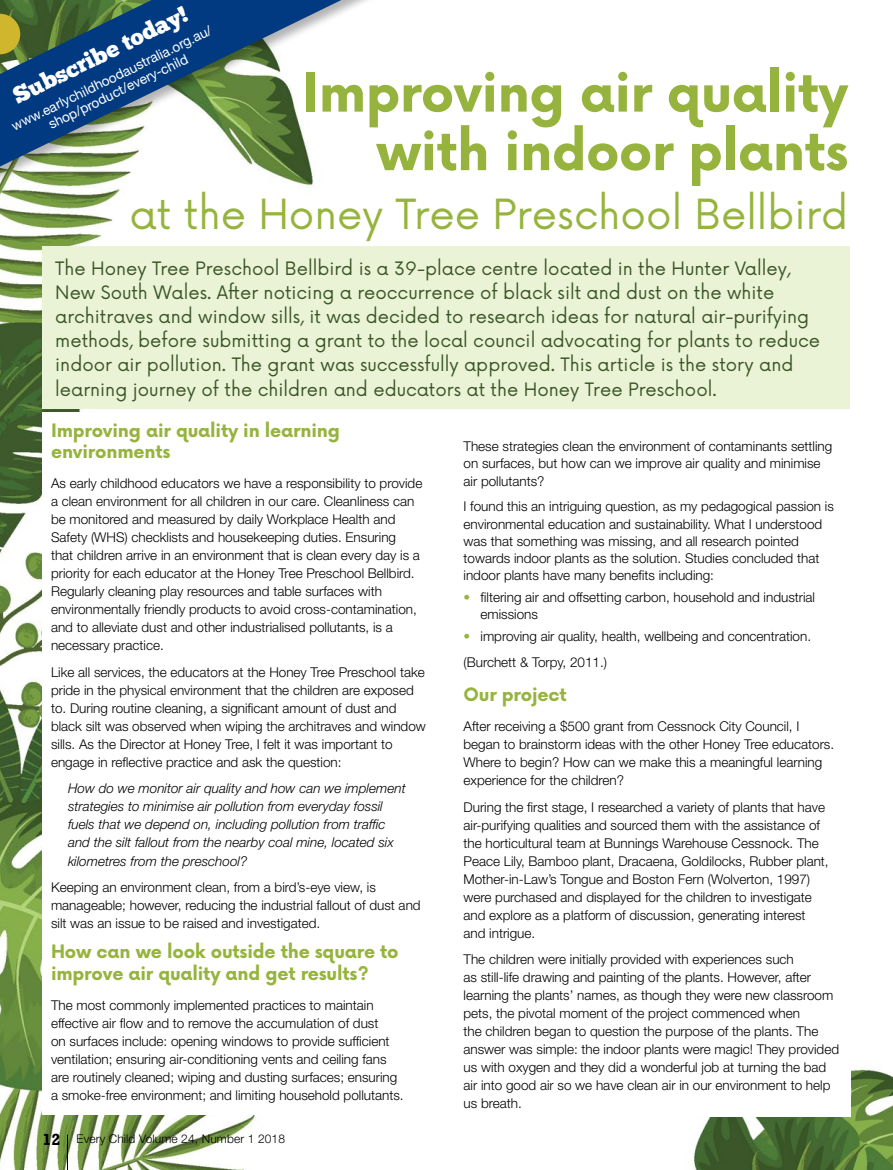
<style>
.page{position:relative;width:893px;height:1170px;background:#fff}
.page>*{position:absolute;margin:0;border:0;box-sizing:border-box;transform-origin:0 0}
.t1{font:700 52.5px/58.5px "Now";letter-spacing:-.01em;color:#96b43d;text-align:right}
.t2{font:40.5px "Now";color:#96b43d}
.t3{font:23.1px "Chunk Five";color:#fff}
.t4{font:18px/24px "Now";color:#3a5528}
.t5{font:700 18px/21.6px "Now";letter-spacing:-.01em;color:#96b43d}
.t6{font:13.65px/15px "Helvetica Neue";color:#fff;text-align:center}
.t7{font:300 13.5px/18px "Helvetica Neue";color:#000}
.t8{font:italic 300 13.5px/18px "Helvetica Neue";color:#000}
.t9{font:300 12px "Helvetica Neue";letter-spacing:.01em;color:#000}
.s1{font-family:"Rockwell";font-weight:700;font-size:16.5px}
.s2{color:#96b43d}
</style>
<div class="page">
<img style="left:0;top:241px;width:379px;height:928px">
<hr style="left:67px;top:1134px;width:1px;height:35px;background:#000">
<img style="left:693px;top:1069px;width:200px;height:100px">
<div style="left:43px;top:412px;width:395px;height:702px;background:#fff"></div>
<div style="left:455px;top:432px;width:395px;height:684px;background:#fff"></div>
<div style="left:43px;top:246px;width:807px;height:162px;background:#eaf3d5"></div>
<div style="left:0;top:0;width:414px;height:241px;background:#000;opacity:.3"></div>
<svg style="left:0;top:0;width:341px;height:166px"></svg>
<h3 class="t3" style="left:8px;top:84px;width:193px;rotate:-26deg">Subscribe today!</h3>
<p class="t6" style="left:10px;top:120px;width:222px;rotate:-26deg">www.earlychildhoodaustralia.org.au/ shop/product/every-child</p>
<h1 class="t1" style="left:302px;top:62px;width:547px">Improving air quality with indoor plants</h1>
<h2 class="t2" style="left:130px;top:181px;width:720px">at the Honey Tree Preschool Bellbird</h2>
<p class="t4" style="left:55px;top:255px;width:766px">The Honey Tree Preschool Bellbird is a 39-place centre located in the Hunter Valley, New South Wales. After noticing a reoccurrence of black silt and dust on the white architraves and window sills, it was decided to research ideas for natural air-purifying methods, before submitting a grant to the local council advocating for plants to reduce indoor air pollution. The grant was successfully approved. This article is the story and learning journey of the children and educators at the Honey Tree Preschool.</p>
<h3 class="t5" style="left:51px;top:419px;width:290px">Improving air quality in learning environments</h3>
<p class="t7" style="left:51px;top:474px;width:373px">As early childhood educators we have a responsibility to provide a clean environment for all children in our care. Cleanliness can be monitored and measured by daily Workplace Health and Safety (WHS) checklists and housekeeping duties. Ensuring<br>that children arrive in an environment that is clean every day is a priority for each educator at the Honey Tree Preschool Bellbird.<br>Regularly cleaning play resources and table surfaces with environmentally friendly products to avoid cross-contamination, and to alleviate dust and other industrialised pollutants, is a necessary practice.</p>
<p class="t7" style="left:51px;top:662px;width:376px">Like all services, the educators at the Honey Tree Preschool take pride in the physical environment that the children are exposed to. During routine cleaning, a significant amount of dust and black silt was observed when wiping the architraves and window sills. As the Director at Honey Tree, I felt it was important to engage in reflective practice and ask the question:</p>
<p class="t8" style="left:68px;top:779px;width:339px">How do we monitor air quality and how can we implement strategies to minimise air pollution from everyday fossil fuels that we depend on, including pollution from traffic and the silt fallout from the nearby coal mine, located six kilometres from the preschool?</p>
<p class="t7" style="left:51px;top:877px;width:371px">Keeping an environment clean, from a bird’s-eye view, is manageable; however, reducing the industrial fallout of dust and silt was an issue to be raised and investigated.</p>
<h3 class="t5" style="left:51px;top:940px;width:349px">How can we look outside the square to improve air quality and get results?</h3>
<p class="t7" style="left:51px;top:995px;width:354px">The most commonly implemented practices to maintain effective air flow and to remove the accumulation of dust<br>on surfaces include: opening windows to provide sufficient ventilation; ensuring air-conditioning vents and ceiling fans are routinely cleaned; wiping and dusting surfaces; ensuring a smoke-free environment; and limiting household pollutants.</p>
<p class="t9" style="left:43px;top:1131px;width:244px"><span class="s1">12</span> Every Child Volume 24, Number 1 2018</p>
<p class="t7" style="left:463px;top:437px;width:370px;line-height:17.2px">These strategies clean the environment of contaminants settling on surfaces, but how can we improve air quality and minimise air pollutants?</p>
<p class="t7" style="left:463px;top:497px;width:372px;line-height:17.2px">I found this an intriguing question, as my pedagogical passion is environmental education and sustainability. What I understood was that something was missing, and all research pointed towards indoor plants as the solution. Studies concluded that indoor plants have many benefits including:</p>
<p class="t7" style="left:480px;top:588px;width:336px;line-height:17.2px;text-indent:-17px"><span class="s2">•</span> filtering air and offsetting carbon, household and industrial emissions</p>
<p class="t7" style="left:463px;top:622px;width:349px;line-height:25.8px"><span class="s2">•</span> improving air quality, health, wellbeing and concentration. (Burchett &amp; Torpy, 2011.)</p>
<h3 class="t5" style="left:463px;top:683px;width:105px">Our project</h3>
<p class="t7" style="left:463px;top:716px;width:372px">After receiving a $500 grant from Cessnock City Council, I began to brainstorm ideas with the other Honey Tree educators.<br>Where to begin? How can we make this a meaningful learning experience for the children?</p>
<p class="t7" style="left:463px;top:797px;width:367px">During the first stage, I researched a variety of plants that have air-purifying qualities and sourced them with the assistance of the horticultural team at Bunnings Warehouse Cessnock. The Peace Lily, Bamboo plant, Dracaena, Goldilocks, Rubber plant, Mother-in-Law’s Tongue and Boston Fern (Wolverton, 1997) were purchased and displayed for the children to investigate and explore as a platform of discussion, generating interest and intrigue.</p>
<p class="t7" style="left:463px;top:949px;width:377px">The children were initially provided with experiences such<br>as still-life drawing and painting of the plants. However, after learning the plants’ names, as though they were new classroom pets, the pivotal moment of the project commenced when<br>the children began to question the purpose of the plants. The answer was simple: the indoor plants were magic! They provided us with oxygen and they did a wonderful job at turning the bad air into good air so we have clean air in our environment to help us breath.</p>
</div>
